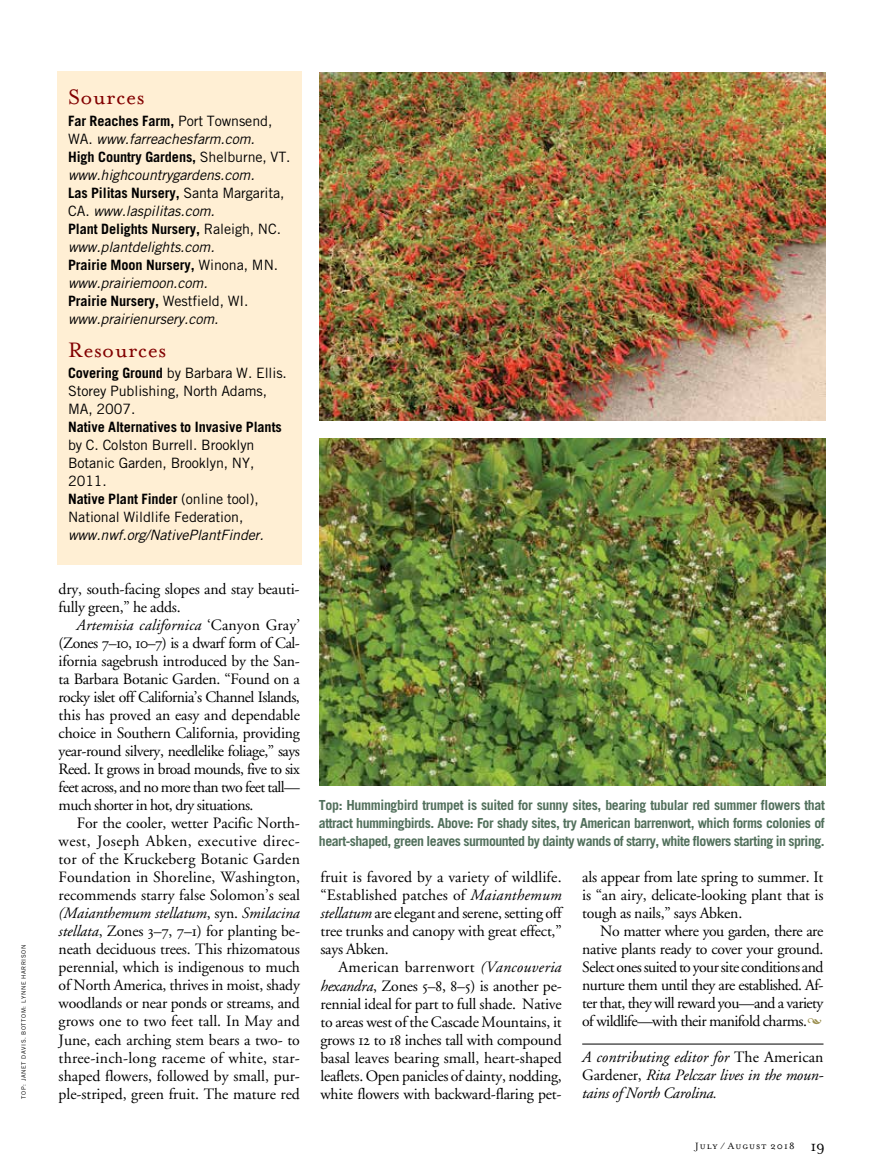
<style>
.page{position:relative;width:891px;height:1175px;background:#fff}
.page>*{position:absolute;margin:0;border:0;box-sizing:border-box;transform-origin:0 0}
.t1{font:24px "Mrs Eaves Roman";letter-spacing:.02em;color:#820000}
.t2{font:15.75px/18px "Adobe Garamond Regular Os F";letter-spacing:-.015em;color:#000;text-align:justify}
.t3{font:15.75px/18px "Adobe Garamond Italic Os F";letter-spacing:-.005em;color:#000}
.t4{font:italic 14.25px/18px "Trade Gothic";letter-spacing:-.005em;color:#000}
.t5{font:14.25px/18px "Trade Gothic";letter-spacing:-.005em;color:#000}
.t6{font:700 14.25px "Trade Gothic";letter-spacing:-.005em;color:#000}
.t7{font:700 13.8px/18px "Trade Gothic";letter-spacing:-.035em;color:#516f5b;text-align:justify}
.t8{font:10.5px "Mrs Eaves Small Caps";letter-spacing:.095em;color:#000}
.t9{font:6px "Trade Gothic";letter-spacing:.095em;color:#000}
.s1{font-weight:700;font-style:normal}
.s2{font-style:normal}
.s3{font-weight:700}
.s4{font-family:"Adobe Garamond Regular Os F"}
.s5{font-family:"Adobe Garamond Italic Os F"}
.s6{font-family:"Mrs Eaves Roman"}
.s7{font-family:"Mrs Eaves Roman";font-size:16.5px}
</style>
<div class="page">
<hr style="left:582px;top:1043px;width:242px;height:1px;background:#000">
<div style="left:58px;top:71px;width:244px;height:493px;background:#ffefd4"></div>
<img style="left:320px;top:72px;width:505px;height:349px">
<img style="left:320px;top:438px;width:505px;height:347px">
<p class="t9" style="left:20px;top:1098px;width:155px;rotate:-90deg">top: janet davis. bottom: lynne harrison</p>
<h1 class="t1" style="left:68px;top:83px;width:78px">Sources</h1>
<p class="t4" style="left:68px;top:112px;width:224px"><span class="s1">Far Reaches Farm,</span> <span class="s2">Port Townsend,<br>WA .</span> www.farreachesfarm.com.<br><span class="s1">High Country Gardens,</span> <span class="s2">Shelburne, VT. </span>www.highcountrygardens.com.<br><span class="s1">Las Pilitas Nursery,</span> <span class="s2">Santa M argarita,<br>CA .</span> www.laspilitas.com.<br><span class="s1">Plant Delights Nursery,</span> <span class="s2">Raleigh, NC . </span>www.plantdelights.com.<br><span class="s1">Prairie Moon Nursery,</span> <span class="s2">Winona, MN . </span>www.prairiemoon.com.<br><span class="s1">Prairie Nursery,</span> <span class="s2">Westfield, WI . </span>www.prairienursery.com.</p>
<h1 class="t1" style="left:68px;top:337px;width:100px">Resources</h1>
<p class="t5" style="left:68px;top:364px;width:220px"><span class="s3">Covering Ground</span> by Barbara W. E llis.<br>Storey Publishing, North Adams,<br>MA, 2007.</p>
<p class="t6" style="left:68px;top:418px;width:215px">Native Alternatives to Invasive Plants</p>
<p class="t5" style="left:68px;top:436px;width:192px">by C. Colston B urrell. Brooklyn<br>Botanic Garden, Brooklyn, NY,<br>2011.<br><span class="s3">Native Plant Finder</span> (online tool),<br>National Wildlife Federation,</p>
<p class="t4" style="left:68px;top:526px;width:197px">www.nwf.org/NativePlantFinder.</p>
<p class="t2" style="left:59px;top:580px;width:243px">dry, south-facing slopes and stay beauti&shy;fully green,” he adds.</p>
<p class="t3" style="left:77px;top:617px;width:225px">Artemisia californica <span class="s4">‘Canyon Gray’</span></p>
<p class="t2" style="left:59px;top:634px;width:243px">(Zones 7–10, 10–7) is a dwarf form of Cal&shy;ifornia sagebrush introduced by the San&shy;ta Barbara Botanic Garden. “Found on a rocky islet off California’s Channel Islands, this has proved an easy and dependable choice in Southern California, providing year-round silvery, needlelike foliage,” says Reed. It grows in broad mounds, five to six feet across, and no more than two feet tall— much shorter in hot, dry situations.</p>
<p class="t2" style="left:59px;top:814px;width:243px;text-indent:18px">For the cooler, wetter Pacific North&shy;west, Joseph Abken, executive direc&shy;tor of the Kruckeberg Botanic Garden Foundation in Shoreline, Washington, recommends starry false Solomon’s seal</p>
<p class="t3" style="left:59px;top:905px;width:243px">(Maianthemum stellatum<span class="s4">, syn.</span> Smilacina</p>
<p class="t2" style="left:59px;top:922px;width:243px"><span class="s5">stellata</span>, Zones 3–7, 7–1) for planting be&shy;neath deciduous trees. This rhizomatous perennial, which is indigenous to much of North America, thrives in moist, shady woodlands or near ponds or streams, and grows one to two feet tall. In May and June, each arching stem bears a two- to three-inch-long raceme of white, star&shy;shaped flowers, followed by small, pur&shy;ple-striped, green fruit. The mature red</p>
<p class="t7" style="left:319px;top:796px;width:508px">Top: Hummingbird trumpet is suited for sunny sites, bearing tubular red summer flowers that attract hummingbirds. Above: For shady sites, try American barrenwort, which forms colonies of heart-shaped, green leaves surmounted by dainty wands of starry, white flowers starting in spring.</p>
<p class="t2" style="left:320px;top:868px;width:243px">fruit is favored by a variety of wildlife. “Established patches of <span class="s5">Maianthemum stellatum</span> are elegant and serene, setting off tree trunks and canopy with great effect,” says Abken.</p>
<p class="t2" style="left:320px;top:958px;width:243px;text-indent:18px">American barrenwort <span class="s5">(Vancouveria hexandra</span>, Zones 5–8, 8–5) is another pe&shy;rennial ideal for part to full shade. Native to areas west of the Cascade Mountains, it grows 12 to 18 inches tall with compound basal leaves bearing small, heart-shaped leaflets. Open panicles of dainty, nodding, white flowers with backward-flaring pet-</p>
<p class="t2" style="left:582px;top:868px;width:243px">als appear from late spring to summer. It is “an airy, delicate-looking plant that is tough as nails,” says Abken.</p>
<p class="t2" style="left:582px;top:922px;width:243px;text-indent:18px">No matter where you garden, there are native plants ready to cover your ground.<br>Select ones suited to your site conditions and nurture them until they are established. Af&shy;ter that, they will reward you—and a variety of wildlife—with their manifold charms.</p>
<p class="t3" style="left:582px;top:1049px;width:243px">A contributing editor for <span class="s4">The American<br>Gardener,</span> Rita Pelczar lives in the moun-</p>
<p class="t3" style="left:582px;top:1085px;width:136px">tains of North Carolina.</p>
<p class="t8" style="left:695px;top:1140px;width:131px">July / August <span class="s6">2018</span> <span class="s7">19</span></p>
</div>
